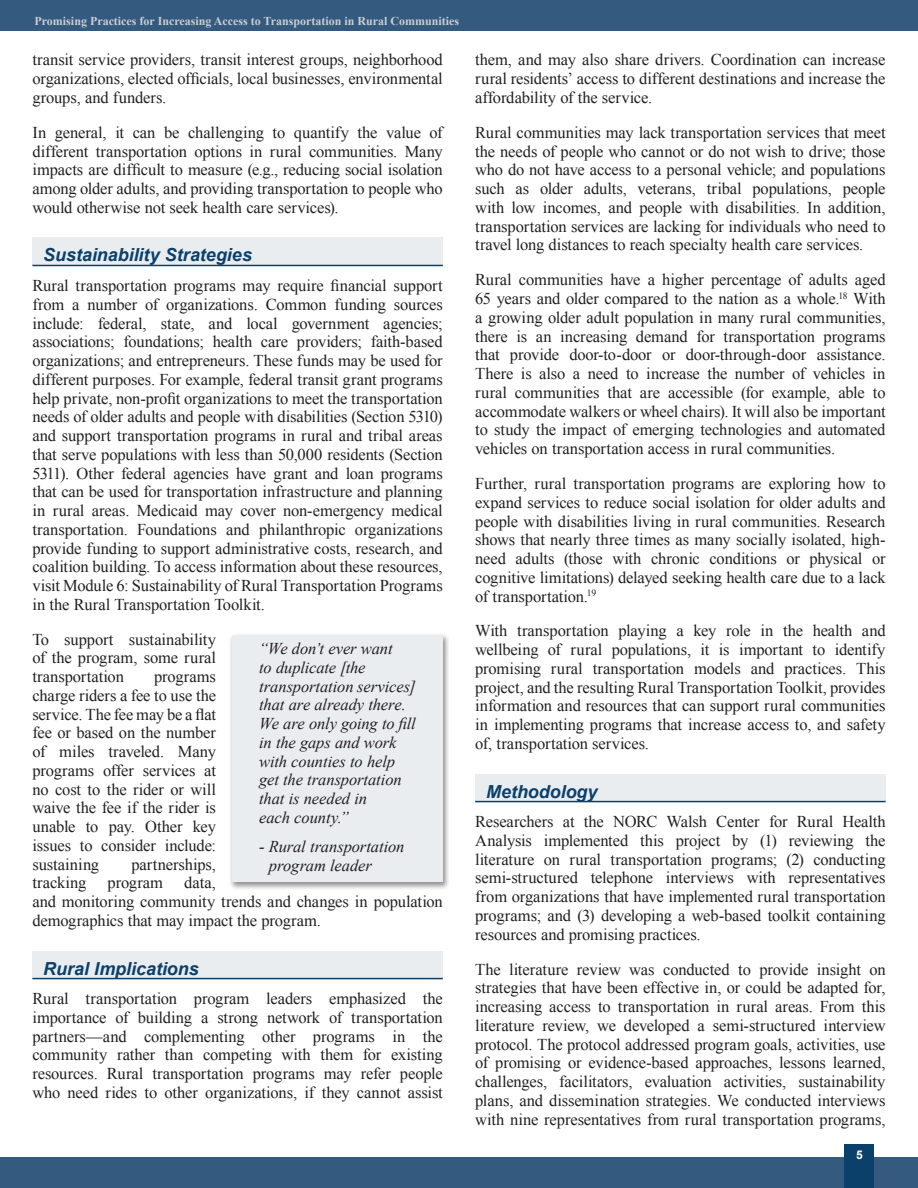
<style>
.page{position:relative;width:918px;height:1188px;background:#fff}
.page>*{position:absolute;margin:0;border:0;box-sizing:border-box;transform-origin:0 0}
.Heading_2{font:italic 700 18px "Arial";letter-spacing:-.005em;color:#0a406a}
.Body_Text{font:16.5px/18.8px "Times New Roman";letter-spacing:-.005em;color:#231f20;text-align:justify}
.Callout_Text{font:italic 16.5px/18.8px "Times New Roman";letter-spacing:-.005em;color:#231f20}
.Header_-_Title{font:700 12px "Times New Roman";color:#c9ced5}
.t1{font:700 12px "Arial";color:#fff}
</style>
<div class="page">
<div style="left:0;top:0;width:918px;height:31px;background:#345a80"></div>
<div style="left:0;top:1157px;width:918px;height:31px;background:#345a80"></div>
<div style="left:844px;top:1145px;width:30px;height:43px;background:#0a406a"></div>
<div style="left:32px;top:238px;width:411px;height:27px;background:#eaedf0"></div>
<hr style="left:32px;top:265px;width:411px;height:1px;background:#0a406a">
<div style="left:32px;top:951px;width:411px;height:27px;background:#eaedf0"></div>
<hr style="left:32px;top:978px;width:411px;height:1px;background:#0a406a">
<div style="left:475px;top:774px;width:411px;height:27px;background:#eaedf0"></div>
<hr style="left:475px;top:801px;width:411px;height:1px;background:#0a406a">
<div style="left:228px;top:632px;width:221px;height:258px;background:#231f20;opacity:.5"></div>
<div style="left:232px;top:635px;width:211px;height:199px;background:#eaedf0"></div>
<div style="left:232px;top:833px;width:211px;height:49px;background:#eaedf0"></div>
<p class="Header_-_Title" style="left:35px;top:12px;width:426px">Promising Practices for Increasing Access to Transportation in Rural Communities</p>
<p class="Body_Text" style="left:32px;top:50px;width:412px">transit service providers, transit interest groups, neighborhood organizations, elected officials, local businesses, environmental groups, and funders.</p>
<p class="Body_Text" style="left:32px;top:123px;width:412px">In general, it can be challenging to quantify the value of different transportation options in rural communities. Many impacts are difficult to measure (e.g., reducing social isolation among older adults, and providing transportation to people who would otherwise not seek health care services).</p>
<p class="Heading_2" style="left:43px;top:243px;width:210px">Sustainability Strategies</p>
<p class="Body_Text" style="left:32px;top:276px;width:412px">Rural transportation programs may require financial support from a number of organizations. Common funding sources include: federal, state, and local government agencies; associations; foundations; health care providers; faith-based organizations; and entrepreneurs. These funds may be used for different purposes. For example, federal transit grant programs help private, non-profit organizations to meet the transportation needs of older adults and people with disabilities (Section 5310) and support transportation programs in rural and tribal areas that serve populations with less than 50,000 residents (Section 5311). Other federal agencies have grant and loan programs that can be used for transportation infrastructure and planning in rural areas. Medicaid may cover non-emergency medical transportation. Foundations and philanthropic organizations provide funding to support administrative costs, research, and coalition building. To access information about these resources, visit Module 6: Sustainability of Rural Transportation Programs in the Rural Transportation Toolkit.</p>
<p class="Body_Text" style="left:32px;top:630px;width:185px">To support sustainability of the program, some rural transportation</p>
<p class="Callout_Text" style="left:259px;top:639px;width:158px">“We don’t ever want<br>to duplicate [the transportation services] that are already there.<br>We are only going to fill in the gaps and work with counties to help get the transportation that is needed in<br>each county.”</p>
<p class="Callout_Text" style="left:269px;top:837px;width:137px;text-indent:-10px">- Rural transportation program leader</p>
<p class="Body_Text" style="left:32px;top:667px;width:185px;text-indent:122px">programs charge riders a fee to use the service. The fee may be a flat fee or based on the number of miles traveled. Many programs offer services at no cost to the rider or will waive the fee if the rider is unable to pay. Other key issues to consider include: sustaining</p>
<p class="Body_Text" style="left:131px;top:855px;width:86px">partnerships,</p>
<p class="Body_Text" style="left:32px;top:873px;width:412px;text-align:left;text-indent:152px">data,<br>and monitoring community trends and changes in population demographics that may impact the program.</p>
<p class="Heading_2" style="left:43px;top:957px;width:157px">Rural Implications</p>
<p class="Body_Text" style="left:32px;top:989px;width:412px">Rural transportation program leaders emphasized the importance of building a strong network of transportation partners—and complementing other programs in the community rather than competing with them for existing resources. Rural transportation programs may refer people who need rides to other organizations, if they cannot assist</p>
<p class="Body_Text" style="left:32px;top:873px;width:56px">tracking</p>
<p class="Body_Text" style="left:108px;top:873px;width:57px">program</p>
<p class="Body_Text" style="left:475px;top:50px;width:412px">them, and may also share drivers. Coordination can increase rural residents’ access to different destinations and increase the affordability of the service.</p>
<p class="Body_Text" style="left:475px;top:123px;width:412px">Rural communities may lack transportation services that meet the needs of people who cannot or do not wish to drive; those who do not have access to a personal vehicle; and populations such as older adults, veterans, tribal populations, people with low incomes, and people with disabilities. In addition, transportation services are lacking for individuals who need to travel long distances to reach specialty health care services.</p>
<p class="Body_Text" style="left:475px;top:270px;width:412px">Rural communities have a higher percentage of adults aged 65 years and older compared to the nation as a whole.<sup>18</sup> With a growing older adult population in many rural communities, there is an increasing demand for transportation programs that provide door-to-door or door-through-door assistance.<br>There is also a need to increase the number of vehicles in rural communities that are accessible (for example, able to accommodate walkers or wheel chairs). It will also be important to study the impact of emerging technologies and automated vehicles on transportation access in rural communities.</p>
<p class="Body_Text" style="left:475px;top:474px;width:412px">Further, rural transportation programs are exploring how to expand services to reduce social isolation for older adults and people with disabilities living in rural communities. Research shows that nearly three times as many socially isolated, high&shy;need adults (those with chronic conditions or physical or cognitive limitations) delayed seeking health care due to a lack of transportation.<sup>19</sup></p>
<p class="Body_Text" style="left:475px;top:621px;width:412px">With transportation playing a key role in the health and wellbeing of rural populations, it is important to identify promising rural transportation models and practices. This project, and the resulting Rural Transportation Toolkit, provides information and resources that can support rural communities in implementing programs that increase access to, and safety of, transportation services.</p>
<p class="Heading_2" style="left:486px;top:780px;width:113px">Methodology</p>
<p class="Body_Text" style="left:475px;top:812px;width:412px">Researchers at the NORC Walsh Center for Rural Health Analysis implemented this project by (1) reviewing the literature on rural transportation programs; (2) conducting semi-structured telephone interviews with representatives from organizations that have implemented rural transportation programs; and (3) developing a web-based toolkit containing resources and promising practices.</p>
<p class="Body_Text" style="left:475px;top:959px;width:412px">The literature review was conducted to provide insight on strategies that have been effective in, or could be adapted for, increasing access to transportation in rural areas. From this literature review, we developed a semi-structured interview protocol. The protocol addressed program goals, activities, use of promising or evidence-based approaches, lessons learned, challenges, facilitators, evaluation activities, sustainability plans, and dissemination strategies. We conducted interviews with nine representatives from rural transportation programs,</p>
<p class="t1" style="left:856px;top:1147px;width:8px">5</p>
</div>
